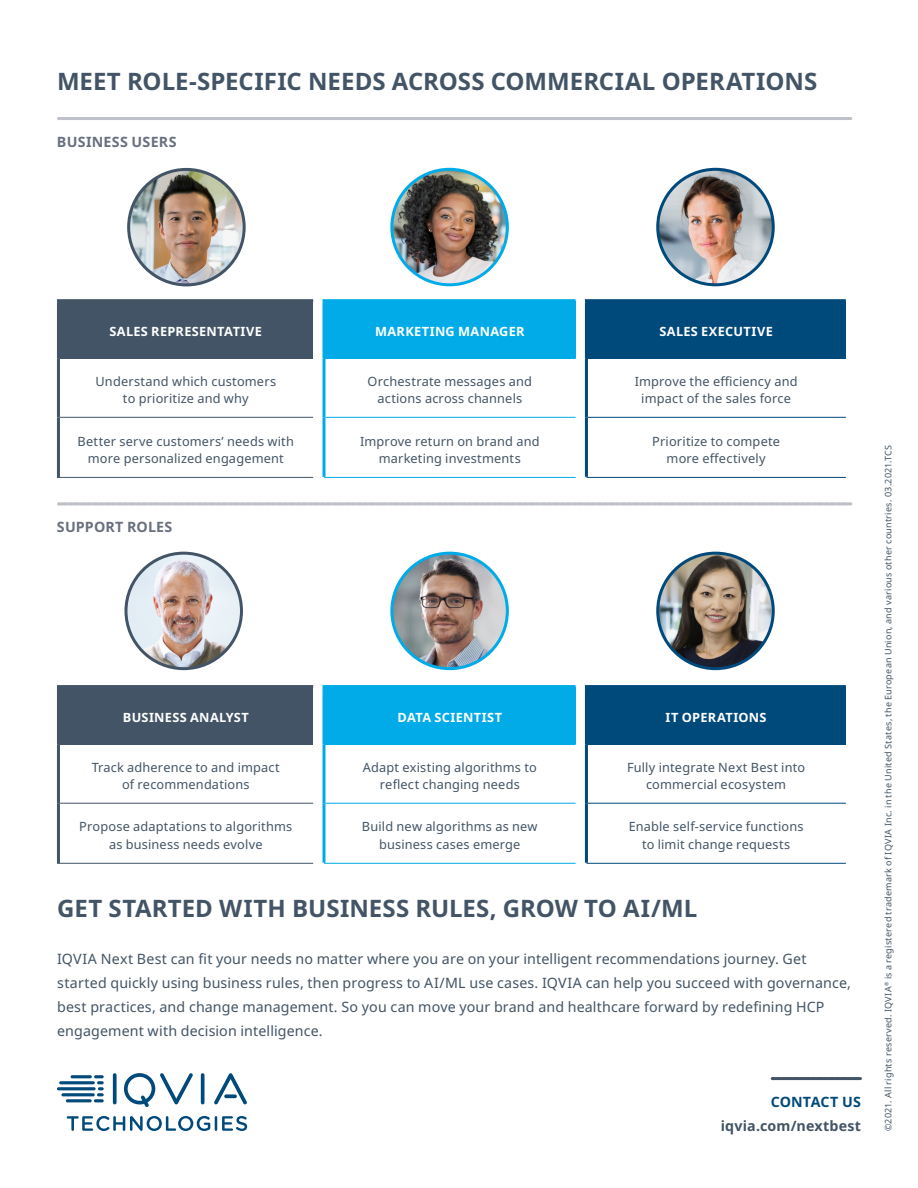
<style>
.page{position:relative;width:918px;height:1188px;background:#fff}
.page>*{position:absolute;margin:0;border:0;box-sizing:border-box;transform-origin:0 0}
.Section_heading{font:700 24px "Noto Sans";color:#425465}
.Intro{font:700 24px "Noto Sans";color:#425465}
.Intro-2{font:14.25px/24px "Noto Sans";letter-spacing:.01em;color:#425465}
.Chart_headline{font:700 14.25px "Noto Sans";letter-spacing:.015em;color:#686f7e}
.t1{font:700 14.25px "Noto Sans";letter-spacing:.015em;color:#425465}
.t2{font:700 14.25px "Noto Sans";letter-spacing:.01em;color:#00497b}
.Table_body_copy_-_Ce{font:12.75px/17.2px "Noto Sans";letter-spacing:.015em;color:#425465;text-align:center}
.Subheading_center{font:700 12.75px "Noto Sans";letter-spacing:.025em;color:#fff}
.t3{font:9px "Noto Sans";letter-spacing:.025em;color:#425465}
</style>
<div class="page">
<svg style="left:772px;top:1077px;width:88px;height:3px"></svg>
<svg style="left:67px;top:1116px;width:180px;height:15px"></svg>
<svg style="left:113px;top:1073px;width:4px;height:31px"></svg>
<svg style="left:201px;top:1073px;width:4px;height:31px"></svg>
<svg style="left:124px;top:1073px;width:69px;height:34px"></svg>
<svg style="left:214px;top:1073px;width:33px;height:32px"></svg>
<hr style="left:66px;top:1099px;width:26px;height:3px;background:#00497b;border-radius:2px">
<svg style="left:94px;top:1075px;width:10px;height:27px"></svg>
<hr style="left:61px;top:1093px;width:34px;height:3px;background:#00497b;border-radius:2px">
<hr style="left:57px;top:1087px;width:39px;height:3px;background:#00497b;border-radius:2px">
<hr style="left:59px;top:1081px;width:36px;height:3px;background:#00497b;border-radius:2px">
<hr style="left:71px;top:1075px;width:21px;height:3px;background:#00497b;border-radius:2px">
<div style="left:58px;top:687px;width:255px;height:57px;background:#425465"></div>
<div style="left:324px;top:687px;width:252px;height:57px;background:#00abe7"></div>
<div style="left:586px;top:687px;width:260px;height:57px;background:#00497b"></div>
<hr style="left:57px;top:688px;width:3px;height:56px;background:#425465">
<hr style="left:57px;top:685px;width:256px;height:3px;background:#425465">
<hr style="left:57px;top:744px;width:3px;height:59px;background:#425465">
<hr style="left:57px;top:803px;width:3px;height:60px;background:#425465">
<hr style="left:60px;top:803px;width:253px;height:1px;background:#425465">
<hr style="left:57px;top:863px;width:256px;height:1px;background:#425465">
<hr style="left:585px;top:688px;width:3px;height:56px;background:#00497b">
<hr style="left:585px;top:685px;width:261px;height:3px;background:#00497b">
<hr style="left:585px;top:744px;width:3px;height:59px;background:#00497b">
<hr style="left:585px;top:803px;width:3px;height:60px;background:#00497b">
<hr style="left:588px;top:803px;width:258px;height:1px;background:#00497b">
<hr style="left:586px;top:863px;width:260px;height:1px;background:#00497b">
<hr style="left:322px;top:685px;width:254px;height:3px;background:#00abe7">
<svg style="left:322px;top:688px;width:2px;height:56px"></svg>
<svg style="left:322px;top:744px;width:4px;height:59px"></svg>
<svg style="left:322px;top:803px;width:4px;height:60px"></svg>
<hr style="left:326px;top:803px;width:250px;height:1px;background:#00abe7">
<hr style="left:324px;top:863px;width:252px;height:1px;background:#00abe7">
<div style="left:58px;top:301px;width:255px;height:58px;background:#425465"></div>
<div style="left:324px;top:301px;width:252px;height:58px;background:#00abe7"></div>
<div style="left:586px;top:301px;width:260px;height:58px;background:#00497b"></div>
<hr style="left:57px;top:302px;width:3px;height:57px;background:#425465">
<hr style="left:57px;top:299px;width:256px;height:3px;background:#425465">
<hr style="left:57px;top:359px;width:3px;height:58px;background:#425465">
<hr style="left:57px;top:417px;width:3px;height:60px;background:#425465">
<hr style="left:60px;top:417px;width:253px;height:1px;background:#425465">
<hr style="left:57px;top:477px;width:256px;height:1px;background:#425465">
<hr style="left:585px;top:302px;width:3px;height:57px;background:#00497b">
<hr style="left:585px;top:299px;width:261px;height:3px;background:#00497b">
<hr style="left:585px;top:359px;width:3px;height:58px;background:#00497b">
<hr style="left:585px;top:417px;width:3px;height:60px;background:#00497b">
<hr style="left:588px;top:417px;width:258px;height:1px;background:#00497b">
<hr style="left:586px;top:477px;width:260px;height:1px;background:#00497b">
<hr style="left:322px;top:299px;width:254px;height:3px;background:#00abe7">
<svg style="left:322px;top:302px;width:2px;height:57px"></svg>
<svg style="left:322px;top:359px;width:4px;height:58px"></svg>
<svg style="left:322px;top:417px;width:4px;height:60px"></svg>
<hr style="left:326px;top:417px;width:250px;height:1px;background:#00abe7">
<hr style="left:324px;top:477px;width:252px;height:1px;background:#00abe7">
<hr style="left:58px;top:117px;width:793px;height:3px;background:#bfc1c8">
<svg style="left:58px;top:502px;width:793px;height:3px;background:#c5c7cd"></svg>
<img style="left:658px;top:553px;width:115px;height:116px;border-radius:58px">
<div style="left:656px;top:552px;width:119px;height:118px;border:3px solid #00497b;border-radius:50%"></div>
<img style="left:129px;top:169px;width:115px;height:116px;border-radius:58px">
<div style="left:127px;top:168px;width:119px;height:118px;border:3px solid #425465;border-radius:50%"></div>
<img style="left:392px;top:553px;width:115px;height:116px;border-radius:58px">
<div style="left:390px;top:552px;width:119px;height:118px;border:3px solid #00abe7;border-radius:50%"></div>
<img style="left:658px;top:169px;width:115px;height:116px;border-radius:58px">
<div style="left:656px;top:168px;width:119px;height:118px;border:3px solid #00497b;border-radius:50%"></div>
<img style="left:126px;top:553px;width:115px;height:116px;border-radius:58px">
<div style="left:124px;top:552px;width:119px;height:118px;border:3px solid #425465;border-radius:50%"></div>
<img style="left:392px;top:169px;width:115px;height:116px;border-radius:58px">
<div style="left:390px;top:168px;width:119px;height:118px;border:3px solid #00abe7;border-radius:50%"></div>
<p class="Section_heading" style="left:57px;top:65px;width:762px">MEET ROLE-SPECIFIC NEEDS ACROSS COMMERCIAL OPERATIONS</p>
<p class="Chart_headline" style="left:57px;top:132px;width:121px">BUSINESS USERS</p>
<p class="Subheading_center" style="left:110px;top:323px;width:154px">SALES REPRESENTATIVE</p>
<p class="Subheading_center" style="left:375px;top:323px;width:151px">MARKETING MANAGER</p>
<p class="Subheading_center" style="left:659px;top:323px;width:115px">SALES EXECUTIVE</p>
<p class="Table_body_copy_-_Ce" style="left:96px;top:373px;width:182px">Understand which customers to prioritize and why</p>
<p class="Table_body_copy_-_Ce" style="left:368px;top:373px;width:166px">Orchestrate messages and actions across channels</p>
<p class="Table_body_copy_-_Ce" style="left:635px;top:373px;width:164px">Improve the efficiency and impact of the sales force</p>
<p class="Table_body_copy_-_Ce" style="left:78px;top:433px;width:218px">Better serve customers’ needs with more personalized engagement</p>
<p class="Table_body_copy_-_Ce" style="left:360px;top:433px;width:181px">Improve return on brand and marketing investments</p>
<p class="Table_body_copy_-_Ce" style="left:652px;top:433px;width:129px">Prioritize to compete more effectively</p>
<p class="Chart_headline" style="left:57px;top:517px;width:117px">SUPPORT ROLES</p>
<p class="Subheading_center" style="left:123px;top:709px;width:127px">BUSINESS ANALYST</p>
<p class="Subheading_center" style="left:398px;top:709px;width:106px">DATA SCIENTIST</p>
<p class="Subheading_center" style="left:666px;top:709px;width:103px">IT OPERATIONS</p>
<p class="Table_body_copy_-_Ce" style="left:92px;top:759px;width:190px">Track adherence to and impact of recommendations</p>
<p class="Table_body_copy_-_Ce" style="left:363px;top:759px;width:175px">Adapt existing algorithms to reflect changing needs</p>
<p class="Table_body_copy_-_Ce" style="left:627px;top:759px;width:180px">Fully integrate Next Best into commercial ecosystem</p>
<p class="Table_body_copy_-_Ce" style="left:79px;top:818px;width:215px">Propose adaptations to algorithms as business needs evolve</p>
<p class="Table_body_copy_-_Ce" style="left:362px;top:818px;width:177px">Build new algorithms as new business cases emerge</p>
<p class="Table_body_copy_-_Ce" style="left:629px;top:818px;width:176px">Enable self-service functions to limit change requests</p>
<p class="Intro" style="left:57px;top:891px;width:642px">GET STARTED WITH BUSINESS RULES, GROW TO AI/ML</p>
<p class="Intro-2" style="left:57px;top:948px;width:795px">IQVIA Next Best can fit your needs no matter where you are on your intelligent recommendations journey. Get started quickly using business rules, then progress to AI/ML use cases. IQVIA can help you succeed with governance, best practices, and change management. So you can move your brand and healthcare forward by redefining HCP engagement with decision intelligence.</p>
<p class="t2" style="left:771px;top:1092px;width:92px">CONTACT US</p>
<p class="t1" style="left:721px;top:1116px;width:142px">iqvia.com/nextbest</p>
<p class="t3" style="left:882px;top:1131px;width:688px;rotate:-90deg">©2021. All rights reserved. IQVIA<sup>®</sup> is a registered trademark of IQVIA Inc. in the United States, the European Union, and various other countries. 03.2021.TCS</p>
</div>
